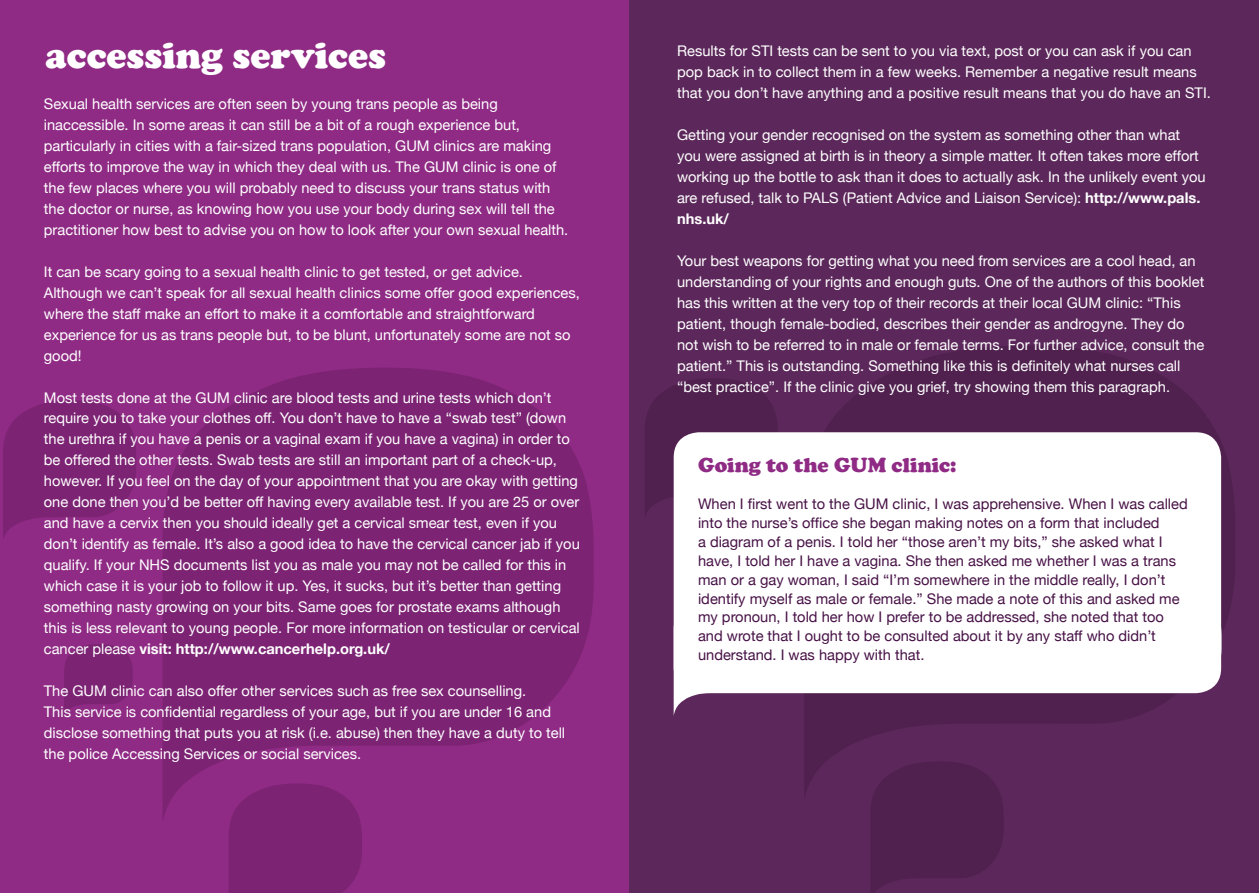
<style>
.page{position:relative;width:1259px;height:893px;background:#fff}
.page>*{position:absolute;margin:0;border:0;box-sizing:border-box;transform-origin:0 0}
.t1{font:900 37.65px "Cooper";color:#fff}
.t2{font:900 21px "Cooper";color:#8f2b84}
.t3{font:14.7px/21px "Helvetica Neue";color:#fff}
.t4{font:14.7px/18.9px "Helvetica Neue";color:#471146}
.s1{font-weight:700}
</style>
<div class="page">
<div style="left:0;top:0;width:630px;height:893px;background:#8f2b84"></div>
<div style="left:229px;top:823px;width:133px;height:70px;background:#7c2373"></div>
<svg style="left:3px;top:400px;width:133px;height:139px"></svg>
<svg style="left:64px;top:644px;width:69px;height:71px"></svg>
<svg style="left:163px;top:368px;width:431px;height:455px;fill:#7c2373"></svg>
<div style="left:629px;top:0;width:630px;height:893px;background:#5c285b"></div>
<svg style="left:871px;top:801px;width:132px;height:92px"></svg>
<svg style="left:645px;top:379px;width:133px;height:136px"></svg>
<svg style="left:805px;top:346px;width:430px;height:455px"></svg>
<div style="left:673px;top:432px;width:548px;height:261px;background:#fff;border-radius:25px"></div>
<svg style="left:673px;top:579px;width:548px;height:137px"></svg>
<h1 class="t1" style="left:46px;top:33px;width:342px">accessing services</h1>
<p class="t3" style="left:44px;top:93px;width:526px">Sexual health services are often seen by young trans people as being inaccessible. In some areas it can still be a bit of a rough experience but, particularly in cities with a fair-sized trans population, GUM clinics are making efforts to improve the way in which they deal with us. The GUM clinic is one of the few places where you will probably need to discuss your trans status with the doctor or nurse, as knowing how you use your body during sex will tell the practitioner how best to advise you on how to look after your own sexual health.</p>
<p class="t3" style="left:44px;top:261px;width:537px">It can be scary going to a sexual health clinic to get tested, or get advice.<br>Although we can’t speak for all sexual health clinics some offer good experiences, where the staff make an effort to make it a comfortable and straightforward experience for us as trans people but, to be blunt, unfortunately some are not so good!</p>
<p class="t3" style="left:44px;top:387px;width:537px">Most tests done at the GUM clinic are blood tests and urine tests which don’t require you to take your clothes off. You don’t have to have a “swab test” (down the urethra if you have a penis or a vaginal exam if you have a vagina) in order to be offered the other tests. Swab tests are still an important part of a check-up, however. If you feel on the day of your appointment that you are okay with getting one done then you’d be better off having every available test. If you are 25 or over and have a cervix then you should ideally get a cervical smear test, even if you don’t identify as female. It’s also a good idea to have the cervical cancer jab if you qualify. If your NHS documents list you as male you may not be called for this in which case it is your job to follow it up. Yes, it sucks, but it’s better than getting something nasty growing on your bits. Same goes for prostate exams although this is less relevant to young people. For more information on testicular or cervical cancer please <span class="s1">visit: http://www.cancerhelp.org.uk/</span></p>
<p class="t3" style="left:44px;top:680px;width:523px">The GUM clinic can also offer other services such as free sex counselling.<br>This service is confidential regardless of your age, but if you are under 16 and disclose something that puts you at risk (i.e. abuse) then they have a duty to tell the police Accessing Services or social services.</p>
<p class="t3" style="left:677px;top:40px;width:535px">Results for STI tests can be sent to you via text, post or you can ask if you can pop back in to collect them in a few weeks. Remember a negative result means that you don’t have anything and a positive result means that you do have an STI.</p>
<p class="t3" style="left:677px;top:124px;width:530px">Getting your gender recognised on the system as something other than what you were assigned at birth is in theory a simple matter. It often takes more effort working up the bottle to ask than it does to actually ask. In the unlikely event you are refused, talk to PALS (Patient Advice and Liaison Service): <span class="s1">http://www.pals. nhs.uk/</span></p>
<p class="t3" style="left:677px;top:250px;width:529px">Your best weapons for getting what you need from services are a cool head, an understanding of your rights and enough guts. One of the authors of this booklet has this written at the very top of their records at their local GUM clinic: “This patient, though female-bodied, describes their gender as androgyne. They do not wish to be referred to in male or female terms. For further advice, consult the patient.” This is outstanding. Something like this is definitely what nurses call “best practice”. If the clinic give you grief, try showing them this paragraph.</p>
<h2 class="t2" style="left:698px;top:453px;width:260px">Going to the GUM clinic:</h2>
<p class="t4" style="left:698px;top:494px;width:491px">When I first went to the GUM clinic, I was apprehensive. When I was called into the nurse’s office she began making notes on a form that included<br>a diagram of a penis. I told her “those aren’t my bits,” she asked what I have, I told her I have a vagina. She then asked me whether I was a trans man or a gay woman, I said “I’m somewhere in the middle really, I don’t identify myself as male or female.” She made a note of this and asked me my pronoun, I told her how I prefer to be addressed, she noted that too and wrote that I ought to be consulted about it by any staff who didn’t understand. I was happy with that.</p>
</div>
